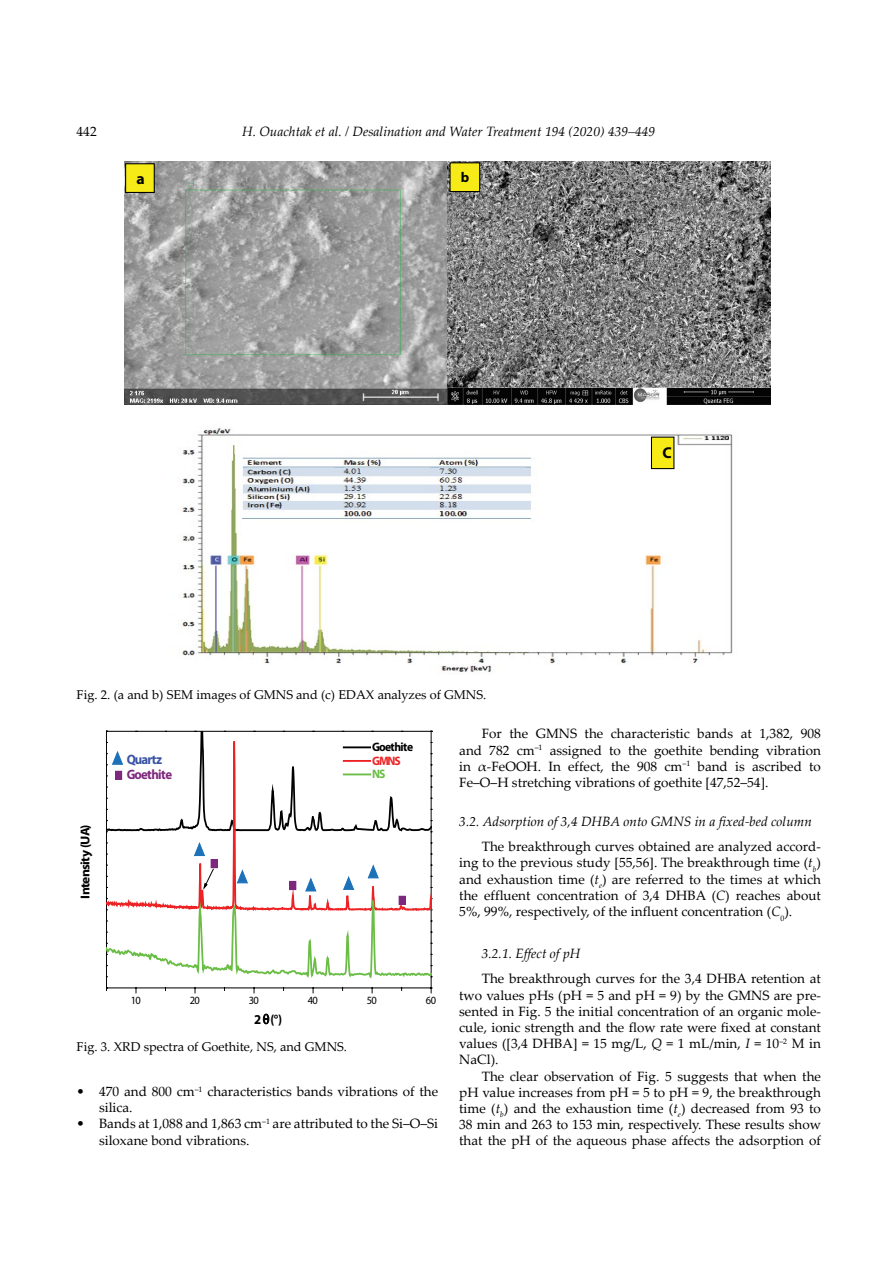
<style>
.page{position:relative;width:893px;height:1263px;background:#fff}
.page>*{position:absolute;margin:0;border:0;box-sizing:border-box;transform-origin:0 0}
.t1{font:700 15.75px "Myriad Pro";color:#010101}
.t2{font:700 14.25px "Myriad Pro";color:#010101}
.t3{font:700 13.65px "Myriad Pro";letter-spacing:-.05em;color:#7d287d;scale:.94 1}
.t4{font:700 13.65px "Myriad Pro";letter-spacing:-.055em;color:#3a53a4;scale:.94 1}
.t5{font:700 13.65px "Myriad Pro";color:#010101;scale:.94 1}
.t6{font:13.5px/16.2px "Palatino Linotype";color:#000;text-align:justify}
.t7{font:italic 13.5px "Palatino Linotype";color:#000}
.t8{font:12.75px "Palatino Linotype";color:#000}
.t9{font:700 12.75px "Myriad Pro";letter-spacing:-.045em;color:#010101;scale:1.06 1}
.t10{font:700 12.3px "Myriad Pro";letter-spacing:-.05em;color:#010101;scale:.94 1}
.t11{font:700 12.3px "Myriad Pro";color:#ed2224;scale:.94 1}
.t12{font:700 12.3px "Myriad Pro";color:#6abd45;scale:.94 1}
.t13{font:11.1px "Myriad Pro";letter-spacing:-.06em;color:#010101;scale:.94 1}
.s1{font-style:italic}
</style>
<div class="page">
<img style="left:124px;top:162px;width:646px;height:243px">
<img style="left:181px;top:428px;width:552px;height:245px">
<div style="left:126px;top:164px;width:28px;height:28px;background:#f6eb16"></div>
<div style="left:125px;top:163px;width:30px;height:30px;border:1px solid #010101"></div>
<div style="left:450px;top:163px;width:30px;height:29px;background:#f6eb16"></div>
<div style="left:449px;top:162px;width:31px;height:30px;border:1px solid #010101"></div>
<div style="left:651px;top:437px;width:23px;height:32px;background:#f6eb16"></div>
<div style="left:651px;top:437px;width:23px;height:32px;border:1px solid #010101"></div>
<hr style="left:106px;top:987px;width:325px;height:1px;background:#010101">
<hr style="left:106px;top:731px;width:1px;height:257px;background:#010101">
<hr style="left:431px;top:731px;width:1px;height:257px;background:#010101">
<svg style="left:107px;top:731px;width:325px;height:102px"></svg>
<div style="left:211px;top:859px;width:6px;height:9px;background:#7d287d"></div>
<div style="left:211px;top:859px;width:7px;height:9px;border:1px solid #7d287d"></div>
<svg style="left:106px;top:864px;width:326px;height:116px"></svg>
<svg style="left:194px;top:842px;width:11px;height:14px"></svg>
<hr style="left:344px;top:746px;width:26px;height:2px;background:#010101">
<hr style="left:344px;top:760px;width:26px;height:2px;background:#ed2224">
<hr style="left:344px;top:773px;width:26px;height:2px;background:#6abd45">
<svg style="left:263px;top:1014px;width:6px;height:10px"></svg>
<p class="t6" style="left:76px;top:123px;width:22px">442</p>
<p class="t7" style="left:242px;top:122px;width:414px">H. Ouachtak et al. / Desalination and Water Treatment 194 (2020) 439–449</p>
<p class="t1" style="left:137px;top:169px;width:10px">a</p>
<p class="t2" style="left:461px;top:168px;width:10px">b</p>
<p class="t8" style="left:77px;top:685px;width:411px">Fig. 2. (a and b) SEM images of GMNS and (c) EDAX analyzes of GMNS.</p>
<p class="t1" style="left:662px;top:442px;width:11px">C</p>
<p class="t9" style="left:77px;top:899px;width:72px;rotate:-90deg">Intensity (UA)</p>
<p class="t4" style="left:127px;top:750px;width:39px">Quartz</p>
<p class="t3" style="left:127px;top:765px;width:50px">Goethite</p>
<p class="t10" style="left:372px;top:739px;width:45px">Goethite</p>
<p class="t11" style="left:372px;top:752px;width:32px">GMNS</p>
<p class="t12" style="left:372px;top:766px;width:16px">NS</p>
<p class="t13" style="left:131px;top:993px;width:12px">10</p>
<p class="t13" style="left:190px;top:993px;width:12px">20</p>
<p class="t13" style="left:249px;top:993px;width:12px">30</p>
<p class="t13" style="left:308px;top:993px;width:12px">40</p>
<p class="t13" style="left:367px;top:993px;width:12px">50</p>
<p class="t13" style="left:426px;top:993px;width:12px">60</p>
<p class="t5" style="left:254px;top:1010px;width:31px">2 (°)</p>
<p class="t8" style="left:77px;top:1037px;width:272px">Fig. 3. XRD spectra of Goethite, NS, and GMNS.</p>
<p class="t6" style="left:99px;top:1083px;width:341px;text-indent:-23px">• 470 and 800 cm<sup>–1</sup> characteristics bands vibrations of the silica.</p>
<p class="t6" style="left:99px;top:1115px;width:341px;text-indent:-23px">• Bands at 1,088 and 1,863 cm<sup>–1</sup> are attributed to the Si–O–Si siloxane bond vibrations.</p>
<p class="t6" style="left:459px;top:725px;width:363px;text-indent:23px">For the GMNS the characteristic bands at 1,382, 908 and 782 cm<sup>–1</sup> assigned to the goethite bending vibration in α-FeOOH. In effect, the 908 cm<sup>–1</sup> band is ascribed to Fe–O–H stretching vibrations of goethite [47,52–54].</p>
<p class="t7" style="left:459px;top:812px;width:354px">3.2. Adsorption of 3,4 DHBA onto GMNS in a fixed-bed column</p>
<p class="t6" style="left:459px;top:838px;width:363px;text-indent:23px">The breakthrough curves obtained are analyzed accord&shy;ing to the previous study [55,56]. The breakthrough time (<span class="s1">t</span><sub>b</sub>) and exhaustion time (<span class="s1">t</span><sub>e</sub>) are referred to the times at which the effluent concentration of 3,4 DHBA (<span class="s1">C</span>) reaches about 5%, 99%, respectively, of the influent concentration (<span class="s1">C</span><sub>0</sub>).</p>
<p class="t7" style="left:482px;top:944px;width:100px">3.2.1. Effect of pH</p>
<p class="t6" style="left:459px;top:970px;width:363px;text-indent:23px">The breakthrough curves for the 3,4 DHBA retention at two values pHs (pH = 5 and pH = 9) by the GMNS are pre&shy;sented in Fig. 5 the initial concentration of an organic mole&shy;cule, ionic strength and the flow rate were fixed at constant values ([3,4 DHBA] = 15 mg/L, <span class="s1">Q</span> = 1 mL/min, <span class="s1">I</span> = 10<sup>–2</sup> M in NaCl).</p>
<p class="t6" style="left:459px;top:1067px;width:363px;text-indent:23px">The clear observation of Fig. 5 suggests that when the pH value increases from pH = 5 to pH = 9, the breakthrough time (<span class="s1">t</span><sub>b</sub>) and the exhaustion time (<span class="s1">t</span><sub>e</sub>) decreased from 93 to 38 min and 263 to 153 min, respectively. These results show that the pH of the aqueous phase affects the adsorption of</p>
</div>
